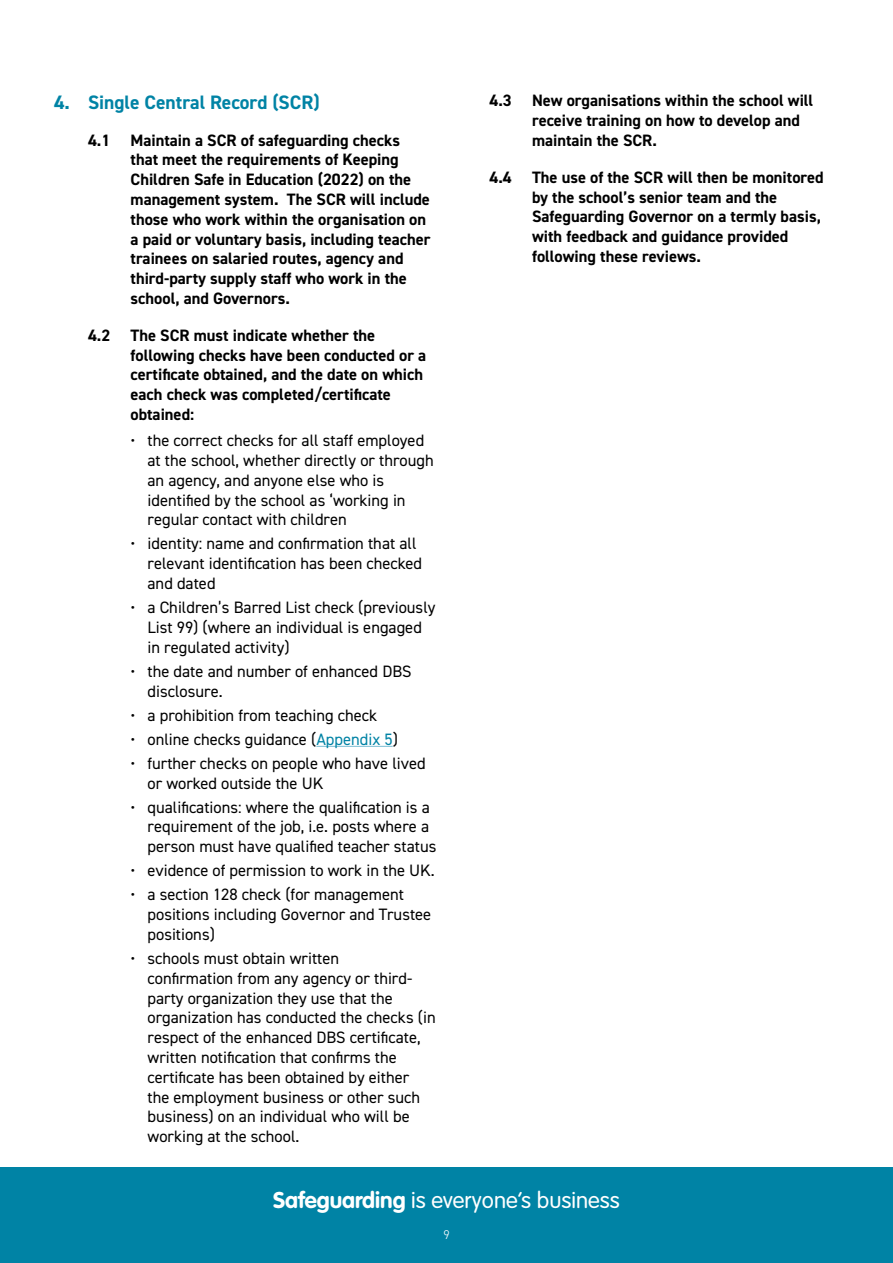
<style>
.page{position:relative;width:893px;height:1263px;background:#fff}
.page>*{position:absolute;margin:0;border:0;box-sizing:border-box;transform-origin:0 0}
.t1{font:300 22.5px "VAG Rounded Std";color:#fff}
.t2{font:700 19.5px "DIN2014";color:#0083a5}
.t3{font:16.5px/19.8px "DIN2014";color:#000}
.Heading_L3_Black_-_N{font:700 16.5px/19.8px "DIN2014";color:#000}
.t4{font:300 12.75px "DIN2014";color:#fff}
.s1{color:#0083a5}
.s2{font-weight:700}
</style>
<div class="page">
<div style="left:0;top:1167px;width:893px;height:96px;background:#0083a5"></div>
<hr style="left:316px;top:746px;width:77px;height:1px;background:#7bbdd2">
<p class="t2" style="left:54px;top:89px;width:267px">4. Single Central Record (SCR)</p>
<p class="Heading_L3_Black_-_N" style="left:131px;top:130px;width:301px;text-indent:-43px">4.1 Maintain a SCR of safeguarding checks that meet the requirements of Keeping Children Safe in Education (2022) on the management system. The SCR will include those who work within the organisation on a paid or voluntary basis, including teacher trainees on salaried routes, agency and third-party supply staff who work in the school, and Governors.</p>
<p class="Heading_L3_Black_-_N" style="left:131px;top:325px;width:297px;text-indent:-43px">4.2 The SCR must indicate whether the following checks have been conducted or a certificate obtained, and the date on which each check was completed/certificate obtained:</p>
<p class="t3" style="left:148px;top:430px;width:288px;text-indent:-17px">• the correct checks for all staff employed at the school, whether directly or through an agency, and anyone else who is identified by the school as ‘working in regular contact with children</p>
<p class="t3" style="left:148px;top:533px;width:276px;text-indent:-17px">• identity: name and confirmation that all relevant identification has been checked and dated</p>
<p class="t3" style="left:148px;top:597px;width:289px;text-indent:-17px">• a Children’s Barred List check (previously<br>List 99) (where an individual is engaged in regulated activity)</p>
<p class="t3" style="left:148px;top:661px;width:266px;text-indent:-17px">• the date and number of enhanced DBS disclosure.</p>
<p class="t3" style="left:131px;top:705px;width:248px">• a prohibition from teaching check</p>
<p class="t3" style="left:131px;top:729px;width:269px">• online checks guidance (<span class="s1">Appendix 5</span>)</p>
<p class="t3" style="left:148px;top:753px;width:280px;text-indent:-17px">• further checks on people who have lived or worked outside the UK</p>
<p class="t3" style="left:148px;top:797px;width:290px;text-indent:-17px">• qualifications: where the qualification is a requirement of the job, i.e. posts where a person must have qualified teacher status</p>
<p class="t3" style="left:131px;top:860px;width:306px">• evidence of permission to work in the UK.</p>
<p class="t3" style="left:148px;top:884px;width:285px;text-indent:-17px">• a section 128 check (for management positions including Governor and Trustee positions)</p>
<p class="t3" style="left:148px;top:948px;width:290px;text-indent:-17px">• schools must obtain written<br>confirmation from any agency or third&shy;party organization they use that the organization has conducted the checks (in respect of the enhanced DBS certificate, written notification that confirms the certificate has been obtained by either<br>the employment business or other such business) on an individual who will be working at the school.</p>
<p class="Heading_L3_Black_-_N" style="left:532px;top:91px;width:283px;text-indent:-43px">4.3 New organisations within the school will receive training on how to develop and maintain the SCR.</p>
<p class="Heading_L3_Black_-_N" style="left:532px;top:167px;width:293px;text-indent:-43px">4.4 The use of the SCR will then be monitored by the school’s senior team and the Safeguarding Governor on a termly basis, with feedback and guidance provided following these reviews.</p>
<h1 class="t1" style="left:273px;top:1187px;width:348px"><span class="s2">Safeguarding</span> is everyone’s business</h1>
<p class="t4" style="left:443px;top:1227px;width:8px">9</p>
</div>
